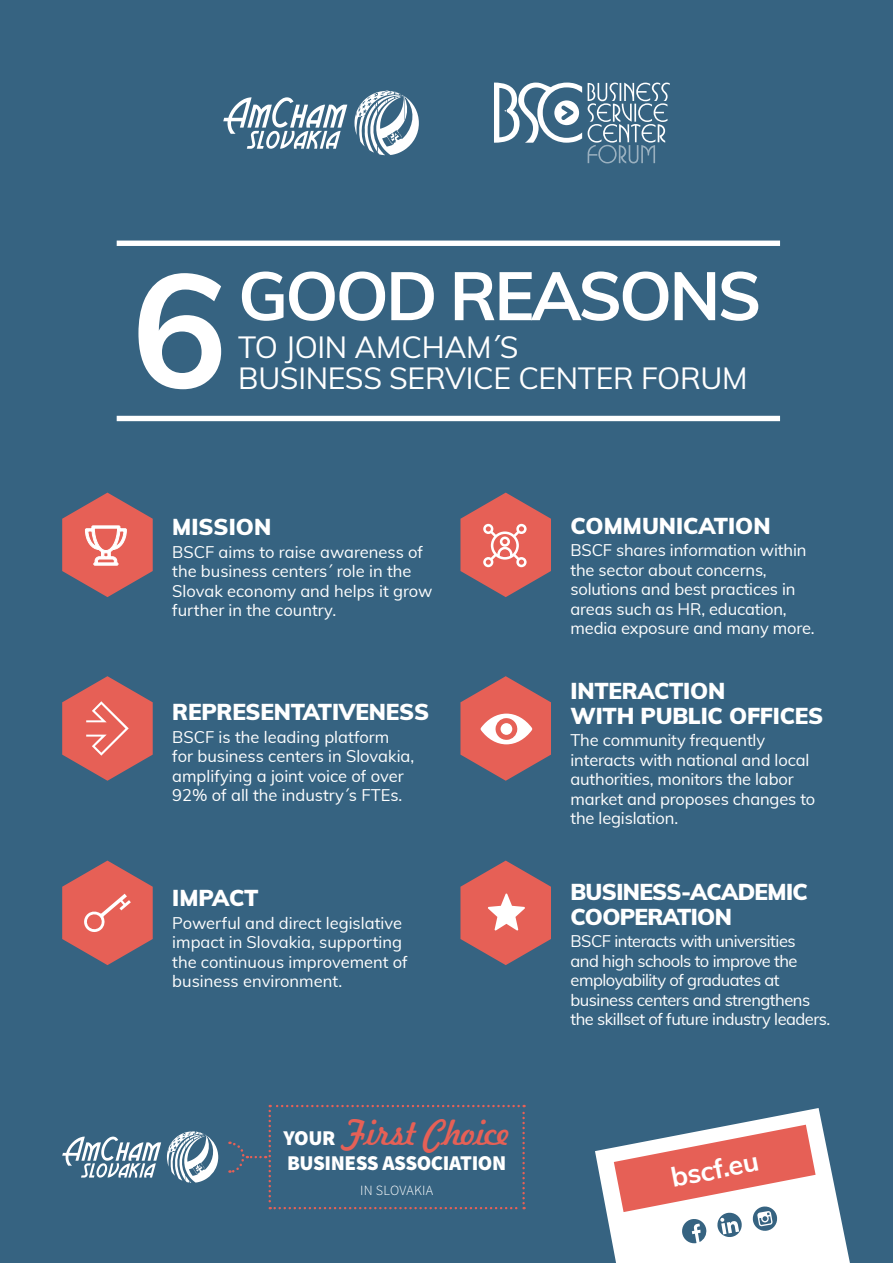
<style>
.page{position:relative;width:893px;height:1263px;background:#366381}
.page>*{position:absolute;margin:0;border:0;box-sizing:border-box;transform-origin:0 0}
.t1{font:700 159px "Muli";color:#fff}
.t2{font:700 67.5px "Muli";letter-spacing:-.04em;color:#fff}
.t3{font:34.05px "Freehand 521 BT Regular C";letter-spacing:-.02em;color:#e66056}
.t4{font:30px "Muli";letter-spacing:-.01em;color:#fff}
.t5{font:700 27px "Muli";color:#fff}
.t6{font:900 22.5px/24.6px "Muli";letter-spacing:-.01em;color:#fff}
.t7{font:900 22.5px/24.6px "Muli";letter-spacing:-.03em;color:#fff}
.t8{font:900 21.15px "Source Sans Pro";letter-spacing:-.02em;color:#fff}
.t9{font:16.5px/19.5px "Muli";letter-spacing:-.01em;color:#fff}
.t10{font:16.5px/19.5px "Muli";letter-spacing:-.03em;color:#fff}
.t11{font:300 14.1px "Source Sans Pro";letter-spacing:.02em;color:#fff}
.s1{font-family:"Source Sans Pro";font-weight:900;font-size:21.15px;color:#fff}
</style>
<div class="page">
<div style="left:117px;top:241px;width:663px;height:5px;background:#fff"></div>
<div style="left:117px;top:416px;width:663px;height:5px;background:#fff"></div>
<svg style="left:460px;top:676px;width:91px;height:105px"></svg>
<svg style="left:460px;top:860px;width:91px;height:105px"></svg>
<svg style="left:460px;top:493px;width:91px;height:104px"></svg>
<svg style="left:62px;top:493px;width:91px;height:104px"></svg>
<svg style="left:354px;top:91px;width:65px;height:64px"></svg>
<svg style="left:223px;top:97px;width:124px;height:52px"></svg>
<svg style="left:588px;top:83px;width:82px;height:81px"></svg>
<svg style="left:494px;top:83px;width:88px;height:60px"></svg>
<svg style="left:595px;top:1108px;width:255px;height:155px"></svg>
<svg style="left:229px;top:1105px;width:296px;height:104px"></svg>
<svg style="left:167px;top:1131px;width:51px;height:52px"></svg>
<svg style="left:62px;top:1136px;width:99px;height:41px"></svg>
<svg style="left:62px;top:676px;width:91px;height:105px"></svg>
<svg style="left:62px;top:860px;width:91px;height:105px"></svg>
<h1 class="t1" style="left:132px;top:214px;width:97px">6</h1>
<h2 class="t2" style="left:238px;top:247px;width:524px">GOOD REASONS</h2>
<h3 class="t4" style="left:238px;top:325px;width:282px">TO JOIN AMCHAM´S</h3>
<h3 class="t4" style="left:238px;top:357px;width:511px">BUSINESS SERVICE CENTER FORUM</h3>
<h3 class="t6" style="left:172px;top:514px;width:100px">MISSION</h3>
<p class="t9" style="left:172px;top:541px;width:262px">BSCF aims to raise awareness of the business centers´ role in the<br>Slovak economy and helps it grow further in the country.</p>
<h3 class="t6" style="left:172px;top:699px;width:258px">REPRESENTATIVENESS</h3>
<p class="t9" style="left:172px;top:726px;width:244px">BSCF is the leading platform for business centers in Slovakia, amplifying a joint voice of over<br>92% of all the industry´s FTEs.</p>
<h3 class="t6" style="left:172px;top:885px;width:88px">IMPACT</h3>
<p class="t9" style="left:172px;top:912px;width:237px">Powerful and direct legislative impact in Slovakia, supporting the continuous improvement of business environment.</p>
<h3 class="t3" style="left:284px;top:1110px;width:228px"><span class="s1">YOUR</span> First Choice</h3>
<p class="t8" style="left:287px;top:1149px;width:221px">BUSINESS ASSOCIATION</p>
<p class="t11" style="left:360px;top:1182px;width:75px">IN SLOVAKIA</p>
<h3 class="t6" style="left:570px;top:512px;width:202px">COMMUNICATION</h3>
<p class="t9" style="left:570px;top:540px;width:246px">BSCF shares information within the sector about concerns, solutions and best practices in areas such as HR, education, media exposure and many more.</p>
<h3 class="t6" style="left:570px;top:678px;width:254px">INTERACTION<br>WITH PUBLIC OFFICES</h3>
<p class="t9" style="left:570px;top:730px;width:246px">The community frequently interacts with national and local authorities, monitors the labor market and proposes changes to the legislation.</p>
<h3 class="t7" style="left:570px;top:879px;width:239px">BUSINESS-ACADEMIC<br>COOPERATION</h3>
<p class="t10" style="left:570px;top:931px;width:261px">BSCF interacts with universities<br>and high schools to improve the employability of graduates at business centers and strengthens the skillset of future industry leaders.</p>
<h3 class="t5" style="left:667px;top:1158px;width:90px;rotate:-11deg">bscf.eu</h3>
</div>
